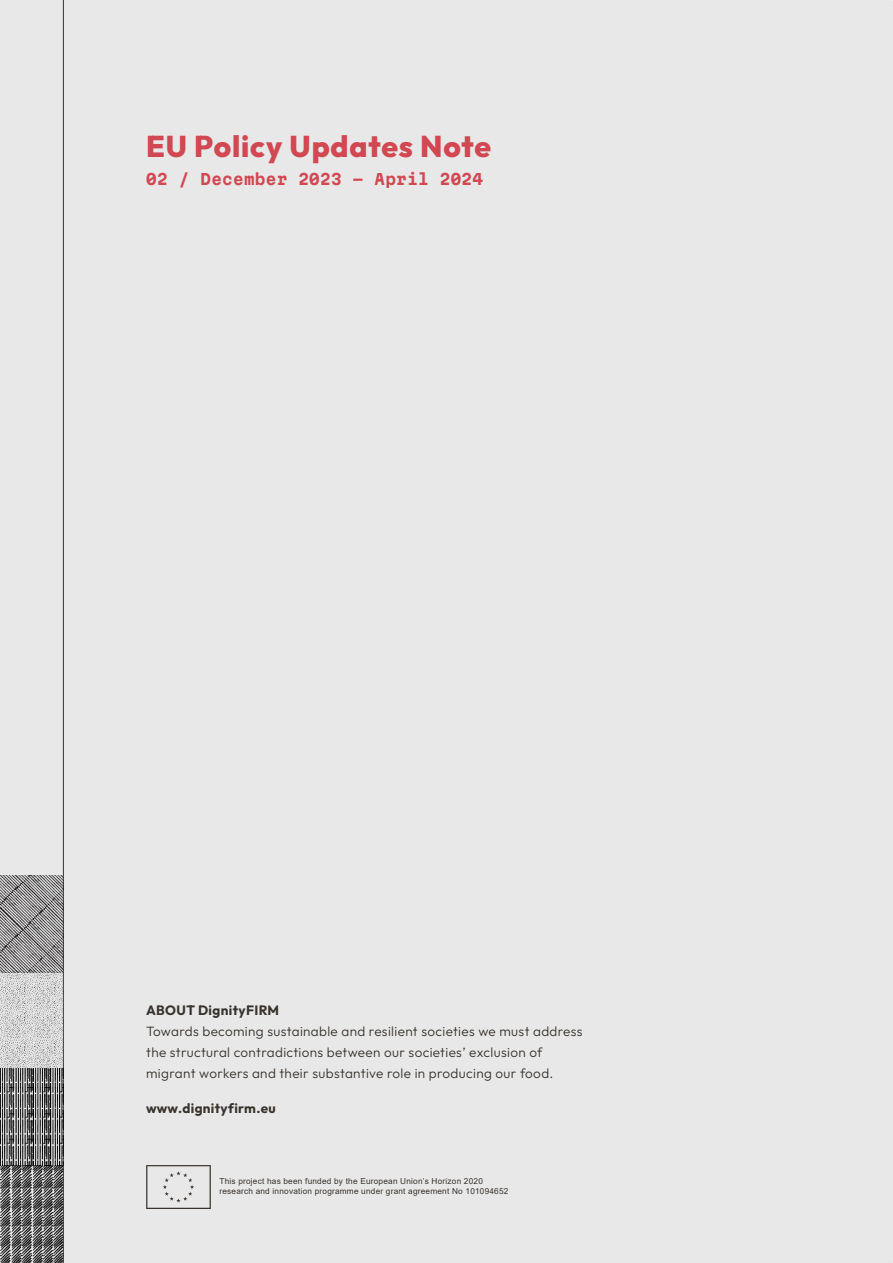
<style>
.page{position:relative;width:893px;height:1263px;background:#e8e8e8}
.page>*{position:absolute;margin:0;border:0;box-sizing:border-box;transform-origin:0 0}
.t1{font:100 30px "Outfit";letter-spacing:.03em;color:#d14752}
.t2{font:semi-expanded 15px "Martian Mono";letter-spacing:.025em;color:#d14752}
.t3{font:100 13.5px/21px "Outfit";letter-spacing:.025em;color:#38332e}
.t4{font:8.25px/9.9px "Arial";letter-spacing:.025em;color:#38332e}
</style>
<div class="page">
<hr style="left:63px;top:0;width:1px;height:1263px;background:#38332e">
<img style="left:0;top:875px;width:63px;height:388px">
<svg style="left:146px;top:1165px;width:65px;height:44px"></svg>
<h1 class="t1" style="left:146px;top:130px;width:346px">EU Policy Updates Note</h1>
<p class="t2" style="left:146px;top:168px;width:338px">02 / December 2023 - April 2024</p>
<p class="t3" style="left:146px;top:1000px;width:438px">ABOUT DignityFIRM<br>Towards becoming sustainable and resilient societies we must address the structural contradictions between our societies’ exclusion of migrant workers and their substantive role in producing our food.</p>
<p class="t3" style="left:146px;top:1098px;width:131px">www.dignityfirm.eu</p>
<p class="t4" style="left:219px;top:1176px;width:290px">This project has been funded by the European Union’s Horizon 2020 research and innovation programme under grant agreement No 101094652</p>
</div>
